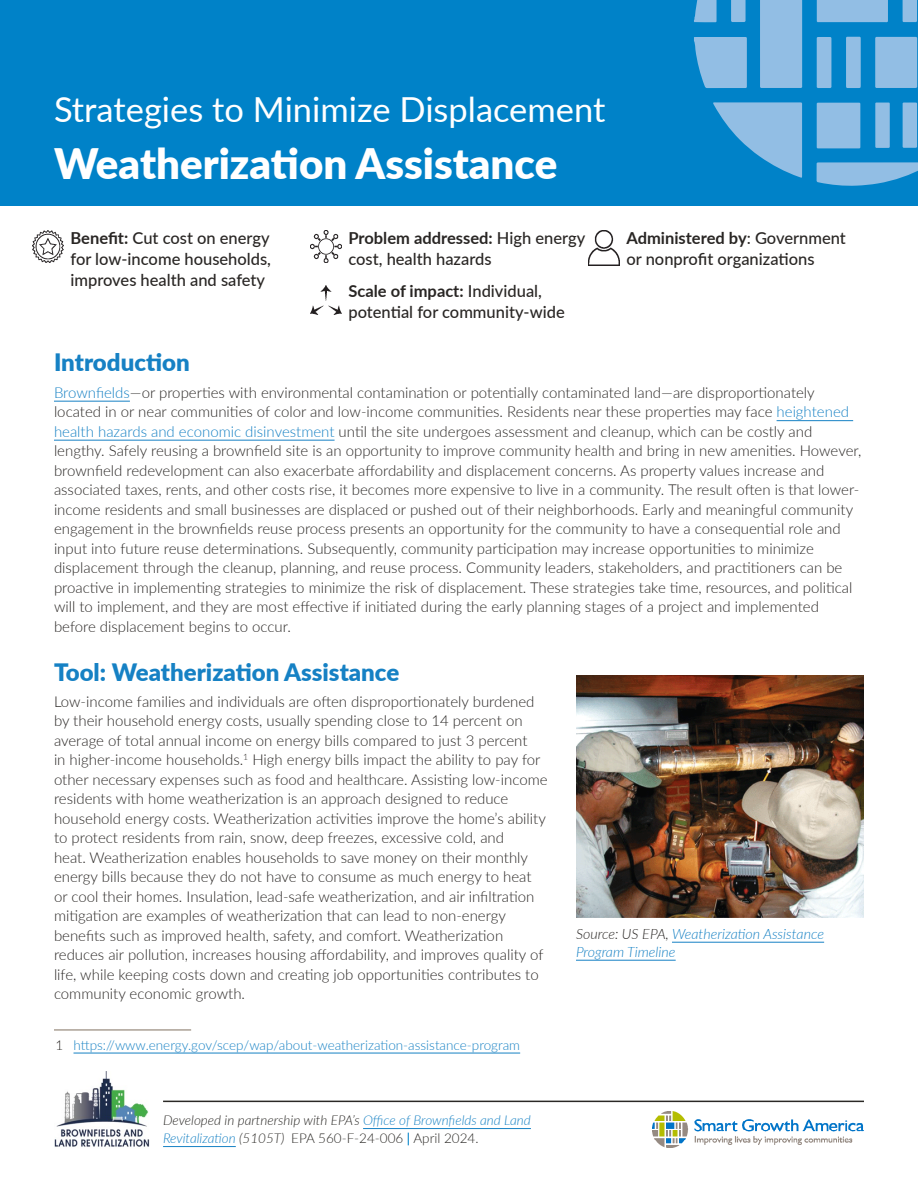
<style>
.page{position:relative;width:918px;height:1188px;background:#fff}
.page>*{position:absolute;margin:0;border:0;box-sizing:border-box;transform-origin:0 0}
.Title_1{font:900 42px "Lato";color:#fff}
.Title_1-2{font:34.5px "Lato";color:#fff}
.t1{font:900 24px "Lato";color:#1681c4}
.Overview{font:500 16.5px/21px "Lato";color:#292624}
.body{font:300 15px/19.5px "Lato";color:#292624}
.body-2{font:italic 300 14.25px/18px "Lato";color:#1681c4}
.body-3{font:italic 300 13.5px/18px "Lato";color:#1681c4}
.body-4{font:300 13.5px "Lato";color:#1681c4}
.s1{font-weight:700}
.s2{color:#1681c4}
.s3{color:#292624}
.s4{color:#2b2926}
.s5{font-style:normal;color:#2b2926}
.s6{font-weight:600;font-style:normal;color:#0082c8}
</style>
<div class="page">
<div style="left:0;top:0;width:918px;height:205px;background:#0082c8"></div>
<svg style="left:694px;top:37px;width:53px;height:51px;background:#85b8e1"></svg>
<div style="left:760px;top:0;width:42px;height:88px;background:#92bee4"></div>
<svg style="left:713px;top:102px;width:89px;height:76px"></svg>
<div style="left:817px;top:0;width:71px;height:23px;background:#92bee4"></div>
<div style="left:875px;top:37px;width:42px;height:51px;background:#92bee4"></div>
<svg style="left:817px;top:162px;width:101px;height:24px;background:#77b3de"></svg>
<div style="left:817px;top:103px;width:43px;height:45px;background:#92bee4"></div>
<svg style="left:694px;top:0;width:23px;height:22px"></svg>
<svg style="left:846px;top:37px;width:15px;height:51px"></svg>
<svg style="left:817px;top:37px;width:15px;height:51px"></svg>
<svg style="left:903px;top:0;width:14px;height:22px"></svg>
<svg style="left:731px;top:0;width:15px;height:22px"></svg>
<svg style="left:875px;top:103px;width:15px;height:45px"></svg>
<svg style="left:903px;top:103px;width:14px;height:45px"></svg>
<hr style="left:54px;top:401px;width:76px;height:1px;background:#1681c4">
<hr style="left:777px;top:420px;width:76px;height:1px;background:#1681c4">
<hr style="left:54px;top:440px;width:281px;height:1px;background:#1681c4">
<img style="left:588px;top:231px;width:32px;height:34px">
<img style="left:32px;top:231px;width:32px;height:31px">
<img style="left:311px;top:231px;width:31px;height:31px">
<img style="left:311px;top:285px;width:31px;height:29px">
<hr style="left:363px;top:1128px;width:168px;height:1px;background:#1681c4">
<hr style="left:163px;top:1146px;width:73px;height:1px;background:#1681c4">
<hr style="left:163px;top:1101px;width:701px;height:1px;background:#2b2926">
<img style="left:652px;top:1112px;width:212px;height:36px">
<img style="left:54px;top:1071px;width:96px;height:76px">
<hr style="left:74px;top:1053px;width:446px;height:1px;background:#1681c4">
<hr style="left:54px;top:1029px;width:137px;height:2px;background:#aaa095">
<img style="left:576px;top:676px;width:288px;height:241px">
<hr style="left:672px;top:942px;width:152px;height:1px;background:#1681c4">
<hr style="left:576px;top:960px;width:100px;height:1px;background:#1681c4">
<p class="Title_1-2" style="left:54px;top:85px;width:553px">Strategies to Minimize Displacement</p>
<p class="Title_1" style="left:54px;top:132px;width:505px">Weatherization Assistance</p>
<p class="Overview" style="left:70px;top:227px;width:202px;text-align:justify"><span class="s1">Benefit:</span> Cut cost on energy for low-income households, improves health and safety</p>
<p class="Overview" style="left:348px;top:227px;width:238px"><span class="s1">Problem addressed:</span> High energy cost, health hazards</p>
<p class="Overview" style="left:348px;top:280px;width:218px"><span class="s1">Scale of impact:</span> Individual, potential for community-wide</p>
<p class="Overview" style="left:626px;top:227px;width:221px"><span class="s1">Administered by</span>: Government or nonprofit organizations</p>
<h1 class="t1" style="left:54px;top:344px;width:137px">Introduction</h1>
<p class="body" style="left:54px;top:382px;width:809px"><span class="s2">Brownfields</span>—or properties with environmental contamination or potentially contaminated land—are disproportionately located in or near communities of color and low-income communities. Residents near these properties may face <span class="s2">heightened health hazards and economic disinvestment</span> until the site undergoes assessment and cleanup, which can be costly and lengthy. Safely reusing a brownfield site is an opportunity to improve community health and bring in new amenities. However, brownfield redevelopment can also exacerbate affordability and displacement concerns. As property values increase and associated taxes, rents, and other costs rise, it becomes more expensive to live in a community. The result often is that lower&shy;income residents and small businesses are displaced or pushed out of their neighborhoods. Early and meaningful community engagement in the brownfields reuse process presents an opportunity for the community to have a consequential role and input into future reuse determinations. Subsequently, community participation may increase opportunities to minimize displacement through the cleanup, planning, and reuse process. Community leaders, stakeholders, and practitioners can be proactive in implementing strategies to minimize the risk of displacement. These strategies take time, resources, and political will to implement, and they are most effective if initiated during the early planning stages of a project and implemented before displacement begins to occur.</p>
<h1 class="t1" style="left:54px;top:654px;width:347px">Tool: Weatherization Assistance</h1>
<p class="body" style="left:54px;top:691px;width:495px">Low-income families and individuals are often disproportionately burdened by their household energy costs, usually spending close to 14 percent on average of total annual income on energy bills compared to just 3 percent<br>in higher-income households.<sup>1</sup> High energy bills impact the ability to pay for other necessary expenses such as food and healthcare. Assisting low-income residents with home weatherization is an approach designed to reduce household energy costs. Weatherization activities improve the home’s ability to protect residents from rain, snow, deep freezes, excessive cold, and<br>heat. Weatherization enables households to save money on their monthly energy bills because they do not have to consume as much energy to heat or cool their homes. Insulation, lead-safe weatherization, and air infiltration mitigation are examples of weatherization that can lead to non-energy benefits such as improved health, safety, and comfort. Weatherization reduces air pollution, increases housing affordability, and improves quality of life, while keeping costs down and creating job opportunities contributes to community economic growth.</p>
<p class="body-2" style="left:576px;top:924px;width:250px"><span class="s3">Source: US EPA,</span> Weatherization Assistance<br>Program Timeline</p>
<p class="body-4" style="left:56px;top:1036px;width:466px"><span class="s3">1</span> https://www.energy.gov/scep/wap/about-weatherization-assistance-program</p>
<p class="body-3" style="left:163px;top:1111px;width:369px"><span class="s4">Developed in partnership with EPA’s</span> Office of Brownfields and Land<br>Revitalization <span class="s4">(5105T)</span> <span class="s5">EPA 560-F-24-006</span> <span class="s6">|</span> <span class="s5">April 2024.</span></p>
</div>
